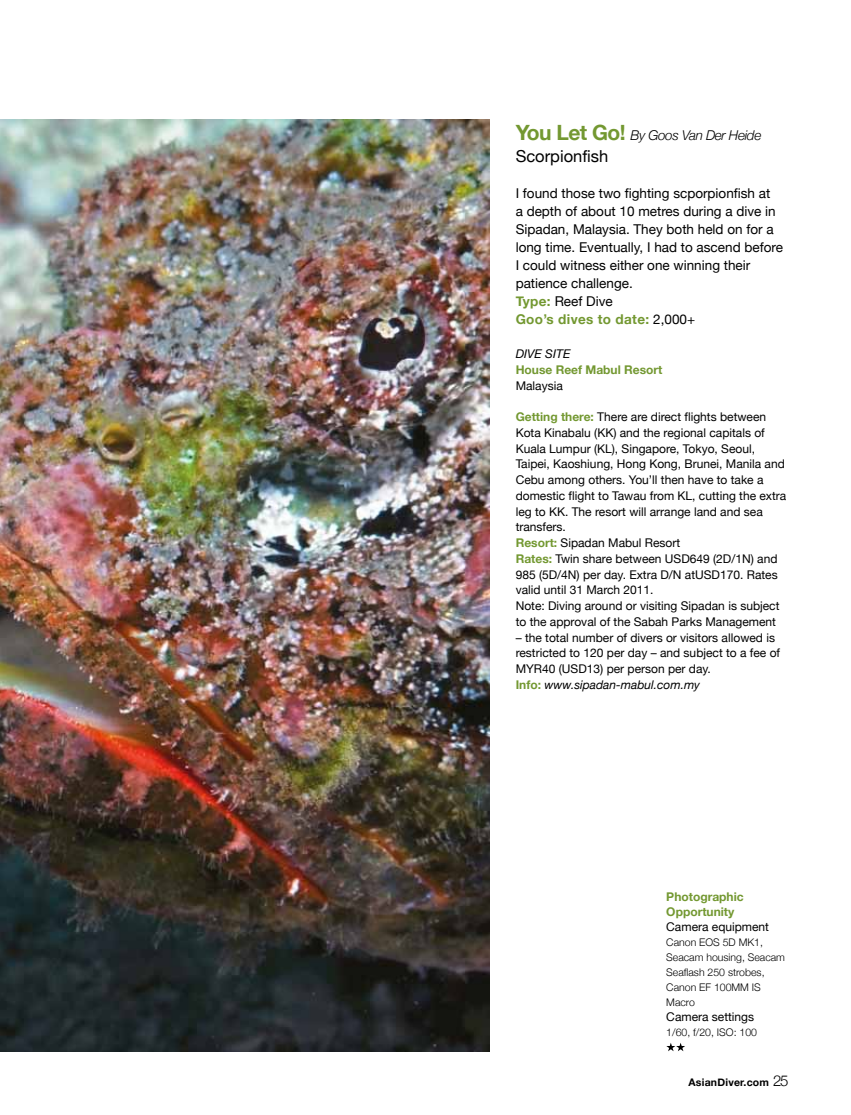
<style>
.page{position:relative;width:851px;height:1115px;background:#fff}
.page>*{position:absolute;margin:0;border:0;box-sizing:border-box;transform-origin:0 0}
.t1{font:16.5px "Helvetica Neue";color:#000}
.t2{font:13.5px/18px "Helvetica Neue";color:#000}
.t3{font:italic 300 13.5px "Helvetica Neue";letter-spacing:-.025em;color:#000}
.t4{font:12px/15.8px "Helvetica Neue";color:#000}
.t5{font:700 12px/15px "Helvetica Neue";color:#739831}
.t6{font:italic 12px "Helvetica Neue";color:#000}
.t7{font:300 10.5px/15px "Helvetica Neue";color:#000}
.t8{font:700 10.5px "Helvetica Neue";letter-spacing:.02em;color:#000}
.s1{font-weight:700;font-style:normal;font-size:21px;color:#739831}
.s2{font-weight:700;color:#739831}
.s3{font-style:italic}
.s4{font-weight:300;font-size:15px}
</style>
<div class="page">
<svg style="left:666px;top:1043px;width:19px;height:7px"></svg>
<img style="left:0;top:119px;width:489px;height:931px">
<p class="t3" style="left:515px;top:127px;width:247px"><span class="s1">You Let Go!</span> By Goos Van Der Heide</p>
<h1 class="t1" style="left:515px;top:146px;width:94px">Scorpionfish</h1>
<p class="t2" style="left:515px;top:184px;width:269px">I found those two fighting scporpionfish at<br>a depth of about 10 metres during a dive in Sipadan, Malaysia. They both held on for a long time. Eventually, I had to ascend before I could witness either one winning their patience challenge.<br><span class="s2">Type:</span> Reef Dive<br><span class="s2">Goo’s dives to date:</span> 2,000+</p>
<p class="t6" style="left:515px;top:346px;width:56px">Dive site</p>
<p class="t5" style="left:515px;top:361px;width:148px">House Reef Mabul Resort</p>
<p class="t4" style="left:515px;top:377px;width:49px">Malaysia</p>
<p class="t4" style="left:515px;top:408px;width:272px"><span class="s2">Getting there:</span> There are direct flights between Kota Kinabalu (KK) and the regional capitals of Kuala Lumpur (KL), Singapore, Tokyo, Seoul, Taipei, Kaoshiung, Hong Kong, Brunei, Manila and Cebu among others. You’ll then have to take a domestic flight to Tawau from KL, cutting the extra leg to KK. The resort will arrange land and sea transfers.<br><span class="s2">Resort:</span> Sipadan Mabul Resort<br><span class="s2">Rates:</span> Twin share between USD649 (2D/1N) and 985 (5D/4N) per day. Extra D/N atUSD170. Rates valid until 31 March 2011.<br>Note: Diving around or visiting Sipadan is subject to the approval of the Sabah Parks Management</p>
<p class="t4" style="left:515px;top:629px;width:266px">– the total number of divers or visitors allowed is restricted to 120 per day – and subject to a fee of MYR40 (USD13) per person per day.<br><span class="s2">Info:</span> <span class="s3">www.sipadan-mabul.com.my</span></p>
<p class="t5" style="left:666px;top:888px;width:79px">Photographic<br>Opportunity</p>
<p class="t4" style="left:666px;top:918px;width:104px">Camera equipment</p>
<p class="t7" style="left:666px;top:934px;width:120px">Canon EOS 5D MK1,<br>Seacam housing, Seacam<br>Seaflash 250 strobes,<br>Canon EF 100MM IS<br>Macro</p>
<p class="t4" style="left:666px;top:1008px;width:89px">Camera settings</p>
<p class="t7" style="left:666px;top:1024px;width:92px">1/60, f/20, ISO: 100</p>
<p class="t8" style="left:688px;top:1075px;width:101px">AsianDiver.com <span class="s4">25</span></p>
</div>
